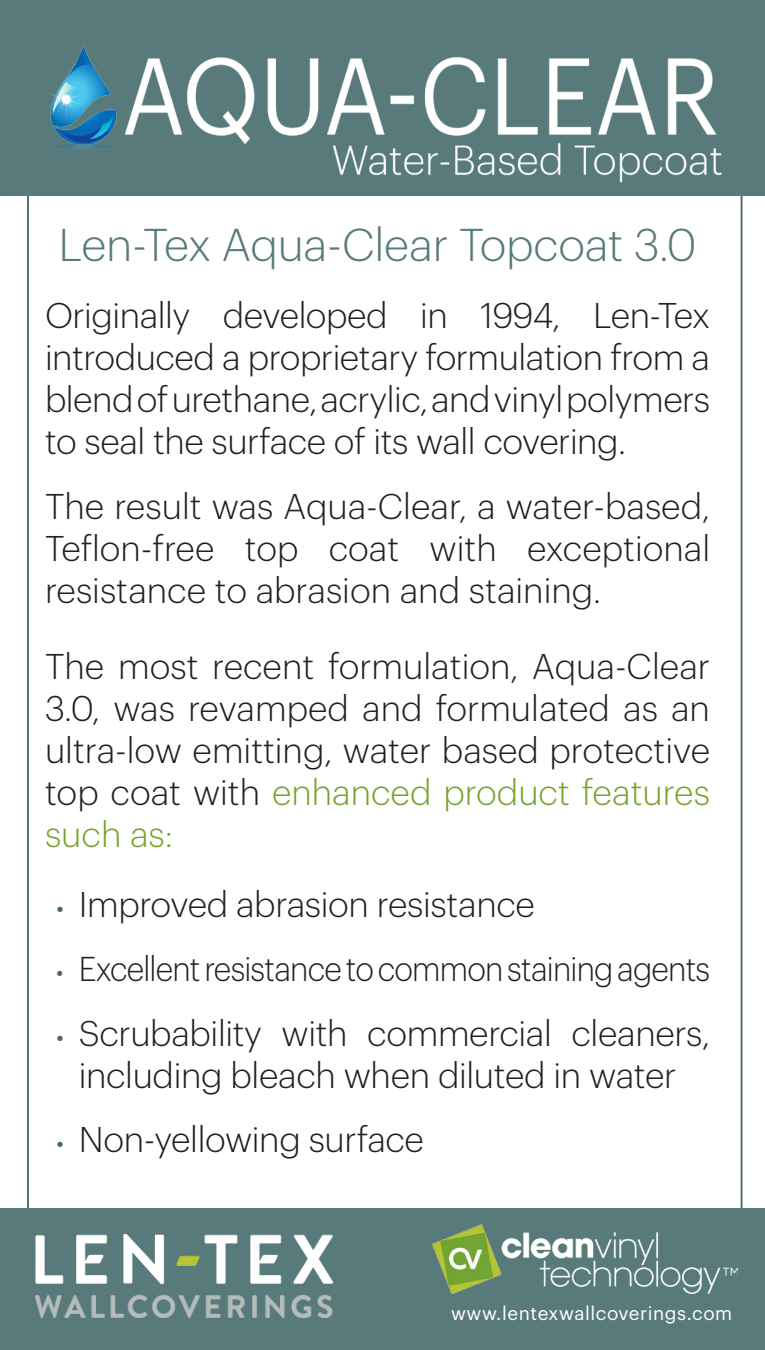
<style>
.page{position:relative;width:765px;height:1350px;background:#fff}
.page>*{position:absolute;margin:0;border:0;box-sizing:border-box;transform-origin:0 0}
.t1{font:300 45px "Graphik";letter-spacing:-.005em;color:#587a7b}
.t2{font:300 35px/42px "Graphik";letter-spacing:-.01em;color:#231f20;text-align:justify}
.t3{font:300 33.75px "Graphik";letter-spacing:-.025em;color:#231f20;scale:.93 1}
.t4{font:18.75px "Graphik";letter-spacing:.03em;color:#fff}
.s1{color:#78a22d}
.s2{font-size:25px;color:#496865}
</style>
<div class="page">
<div style="left:0;top:1208px;width:765px;height:142px;background:#587a7b"></div>
<img style="left:432px;top:1224px;width:305px;height:70px">
<img style="left:35px;top:1235px;width:297px;height:82px">
<div style="left:0;top:0;width:765px;height:196px;background:#587a7b"></div>
<img style="left:48px;top:45px;width:674px;height:138px">
<p class="t1" style="left:59px;top:212px;width:639px">Len-Tex Aqua-Clear Topcoat 3.0</p>
<p class="t2" style="left:45px;top:292px;width:667px">Originally developed in 1994, Len-Tex introduced a proprietary formulation from a blend of urethane, acrylic, and vinyl polymers to seal the surface of its wall covering.</p>
<p class="t2" style="left:45px;top:482px;width:667px">The result was Aqua-Clear, a water-based, Teflon-free top coat with exceptional resistance to abrasion and staining.</p>
<p class="t2" style="left:45px;top:642px;width:667px">The most recent formulation, Aqua-Clear 3.0, was revamped and formulated as an ultra-low emitting, water based protective top coat with <span class="s1">enhanced product features such as:</span></p>
<p class="t2" style="left:56px;top:881px;width:480px"><span class="s2">•</span> Improved abrasion resistance</p>
<p class="t3" style="left:56px;top:945px;width:705px"><span class="s2">•</span> Excellent resistance to common staining agents</p>
<p class="t2" style="left:56px;top:1010px;width:655px;text-align:center"><span class="s2">•</span> Scrubability with commercial cleaners, including bleach when diluted in water</p>
<p class="t2" style="left:56px;top:1116px;width:369px"><span class="s2">•</span> Non-yellowing surface</p>
<p class="t4" style="left:451px;top:1299px;width:283px">www.lentexwallcoverings.com</p>
</div>
